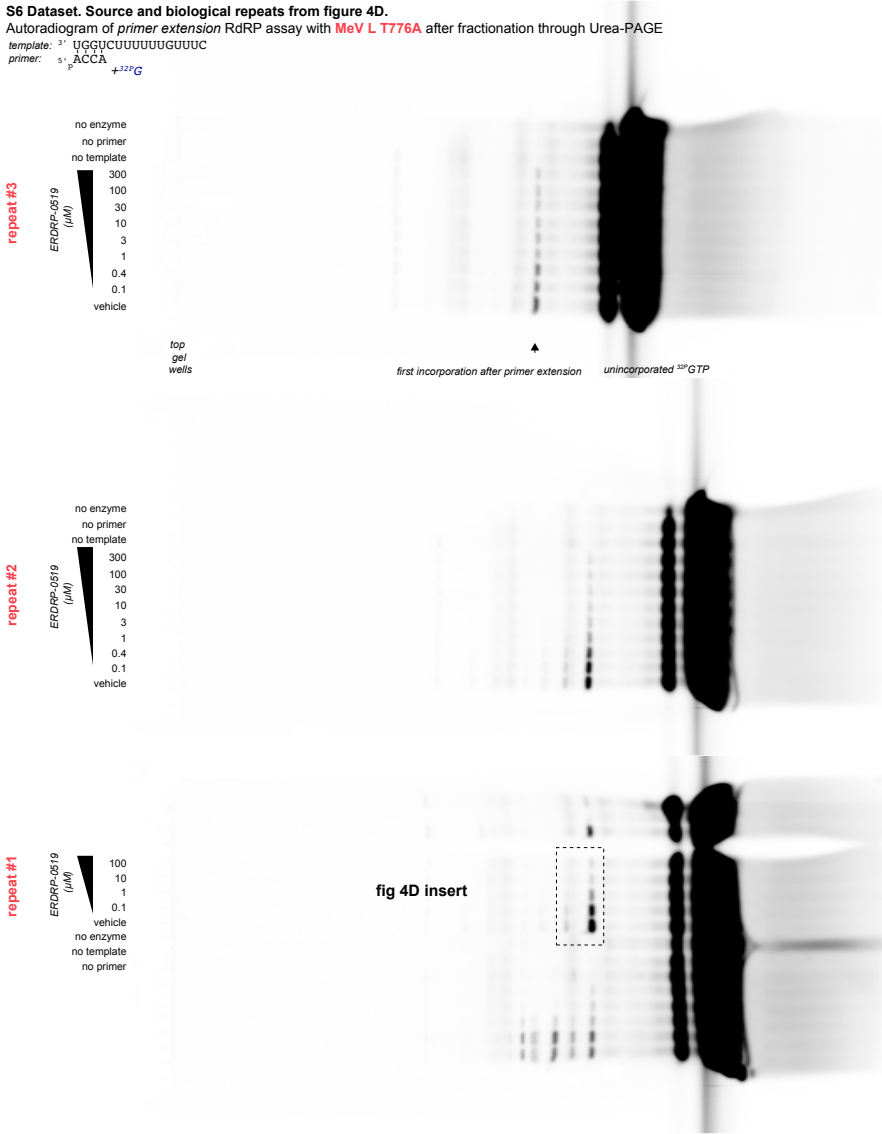
<style>
.page{position:relative;width:882px;height:1134px;background:#fff}
.page>*{position:absolute;margin:0;border:0;box-sizing:border-box;transform-origin:0 0}
.t1{font:700 15.75px "Arial";color:#000}
.t2{font:14px/16.8px "Arial";color:#000}
.t3{font:700 14px "Arial";color:#fa414b}
.t4{font:14px "Courier";color:#070606}
.t5{font:10.5px "Arial";color:#070606}
.t6{font:italic 10.5px/12.6px "Arial";color:#000}
.t7{font:italic 10.5px/12.8px "Arial";letter-spacing:-.005em;color:#070606}
.t8{font:italic 8.22px "Courier";color:#0505a5}
.t9{font:8.22px "Courier";color:#070606}
.s1{font-weight:700}
.s2{font-style:italic}
.s3{font-weight:700;color:#fa414b}
.s4{font-size:14px;color:#000}
.s5{font-size:14px}
</style>
<div class="page">
<img style="left:177px;top:0;width:705px;height:1134px">
<div style="left:556px;top:847px;width:48px;height:98px;border:1px dashed #000"></div>
<svg style="left:77px;top:856px;width:16px;height:58px"></svg>
<svg style="left:77px;top:170px;width:16px;height:118px"></svg>
<svg style="left:77px;top:547px;width:16px;height:118px"></svg>
<svg style="left:531px;top:343px;width:8px;height:10px"></svg>
<h2 class="t2" style="left:6px;top:3px;width:658px"><span class="s1">S</span><span class="s1">6</span> <span class="s1">Dataset. Source and biological repeats from</span> <span class="s1">f</span><span class="s1">igure 4D.<br></span>Autoradiogram of <span class="s2">primer extension</span> RdRP assay with <span class="s3">MeV L T776A</span> after fractionation through Urea-PAGE</h2>
<p class="t6" style="left:9px;top:39px;width:45px">template: primer:</p>
<h2 class="t4" style="left:58px;top:33px;width:151px"><sup>3’</sup> UGGUCUUUUUUGUUUC</h2>
<p class="t9" style="left:58px;top:54px;width:11px">5’</p>
<h2 class="t4" style="left:68px;top:48px;width:40px"><sub>p</sub>ACCA</h2>
<p class="t8" style="left:110px;top:62px;width:33px"><span class="s4">+</span>32P<span class="s5">G</span></p>
<p class="t5" style="left:75px;top:118px;width:53px">no enzyme</p>
<p class="t5" style="left:82px;top:134px;width:46px">no primer</p>
<p class="t5" style="left:72px;top:151px;width:56px">no template</p>
<h2 class="t3" style="left:3px;top:244px;width:63px;rotate:-90deg">repeat #3</h2>
<p class="t7" style="left:48px;top:228px;width:41px;text-indent:-24px;rotate:-90deg">ERDRP-0519 (µM)</p>
<p class="t5" style="left:109px;top:167px;width:19px">300</p>
<p class="t5" style="left:109px;top:184px;width:19px">100</p>
<p class="t5" style="left:115px;top:200px;width:13px">30</p>
<p class="t5" style="left:115px;top:217px;width:13px">10</p>
<p class="t5" style="left:121px;top:233px;width:7px">3</p>
<p class="t5" style="left:121px;top:250px;width:7px">1</p>
<p class="t5" style="left:112px;top:266px;width:16px">0.4</p>
<p class="t5" style="left:112px;top:283px;width:16px">0.1</p>
<p class="t5" style="left:94px;top:299px;width:34px">vehicle</p>
<p class="t6" style="left:169px;top:338px;width:25px;text-align:center">top gel wells</p>
<h2 class="t3" style="left:3px;top:626px;width:63px;rotate:-90deg">repeat #2</h2>
<p class="t5" style="left:75px;top:501px;width:53px">no enzyme</p>
<p class="t5" style="left:82px;top:518px;width:46px">no primer</p>
<p class="t5" style="left:72px;top:533px;width:56px">no template</p>
<p class="t7" style="left:48px;top:605px;width:41px;text-indent:-24px;rotate:-90deg">ERDRP-0519 (µM)</p>
<p class="t5" style="left:109px;top:551px;width:19px">300</p>
<p class="t5" style="left:109px;top:567px;width:19px">100</p>
<p class="t5" style="left:115px;top:582px;width:13px">30</p>
<p class="t5" style="left:115px;top:599px;width:13px">10</p>
<p class="t5" style="left:121px;top:615px;width:7px">3</p>
<p class="t5" style="left:121px;top:632px;width:7px">1</p>
<p class="t5" style="left:112px;top:647px;width:16px">0.4</p>
<p class="t5" style="left:112px;top:661px;width:16px">0.1</p>
<p class="t5" style="left:94px;top:676px;width:34px">vehicle</p>
<h2 class="t3" style="left:3px;top:917px;width:63px;rotate:-90deg">repeat #1</h2>
<p class="t7" style="left:48px;top:893px;width:41px;text-indent:-24px;rotate:-90deg">ERDRP-0519 (µM)</p>
<p class="t5" style="left:109px;top:856px;width:19px">100</p>
<p class="t5" style="left:115px;top:871px;width:13px">10</p>
<p class="t5" style="left:121px;top:886px;width:7px">1</p>
<p class="t5" style="left:112px;top:900px;width:16px">0.1</p>
<p class="t5" style="left:94px;top:915px;width:34px">vehicle</p>
<p class="t5" style="left:75px;top:930px;width:53px">no enzyme</p>
<p class="t5" style="left:72px;top:945px;width:56px">no template</p>
<p class="t5" style="left:82px;top:959px;width:46px">no primer</p>
<p class="t6" style="left:397px;top:365px;width:186px">first incorporation after primer extension</p>
<p class="t6" style="left:604px;top:363px;width:107px">unincorporated <sup>32P</sup>GTP</p>
<h1 class="t1" style="left:376px;top:880px;width:93px">fig 4D insert</h1>
</div>
